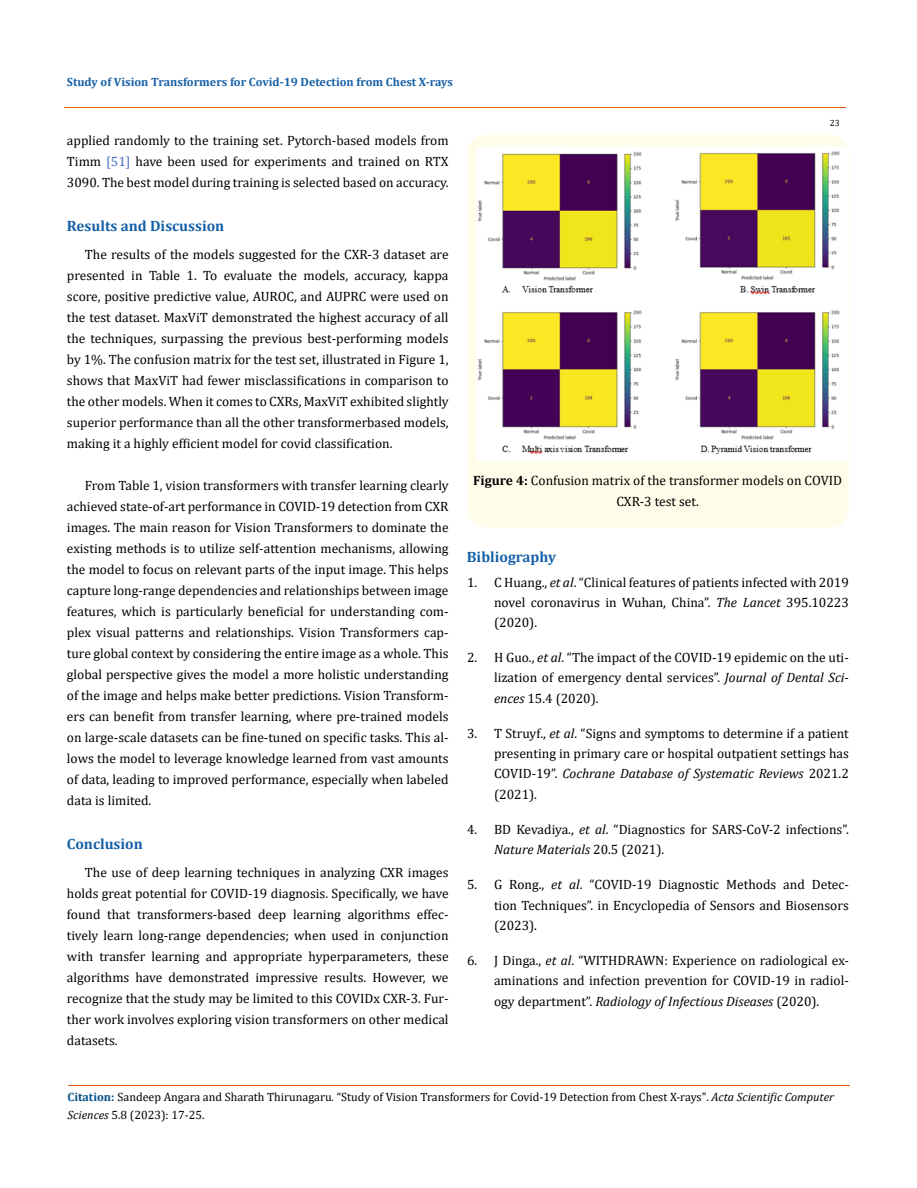
<style>
.page{position:relative;width:917px;height:1188px;background:#fff}
.page>*{position:absolute;margin:0;border:0;box-sizing:border-box;transform-origin:0 0}
.t1{font:700 15px "Cambria";color:#1560a6}
.t2{font:13.5px/21px "Cambria";color:#000;text-align:justify}
.t3{font:12px/18px "Cambria";color:#000}
.t4{font:700 12px "Cambria";color:#1560a6}
.t5{font:9px "Cambria";color:#000}
.s1{color:#4472c4}
.s2{font-weight:700}
.s3{font-style:italic}
.s4{font-weight:700;color:#035089}
</style>
<div class="page">
<div style="left:468px;top:136px;width:380px;height:391px;background:#fffde9;border-radius:18px"></div>
<div style="left:467px;top:135px;width:381px;height:392px;border:2px solid #fffde9;border-radius:18px"></div>
<img style="left:476px;top:148px;width:371px;height:312px">
<hr style="left:64px;top:108px;width:781px;height:1px;background:#e05d1a">
<hr style="left:68px;top:1085px;width:781px;height:1px;background:#e05d1a">
<p class="t4" style="left:67px;top:73px;width:387px">Study of Vision Transformers for Covid-19 Detection from Chest X-rays</p>
<p class="t2" style="left:67px;top:130px;width:383px">applied randomly to the training set. Pytorch-based models from Timm <span class="s1">[51]</span> have been used for experiments and trained on RTX 3090. The best model during training is selected based on accuracy.</p>
<p class="t1" style="left:67px;top:215px;width:159px">Results and Discussion</p>
<p class="t2" style="left:67px;top:244px;width:383px;text-indent:18px">The results of the models suggested for the CXR-3 dataset are presented in Table 1. To evaluate the models, accuracy, kappa score, positive predictive value, AUROC, and AUPRC were used on the test dataset. MaxViT demonstrated the highest accuracy of all the techniques, surpassing the previous best-performing models by 1%. The confusion matrix for the test set, illustrated in Figure 1, shows that MaxViT had fewer misclassifications in comparison to the other models. When it comes to CXRs, MaxViT exhibited slightly superior performance than all the other transformerbased models, making it a highly efficient model for covid classification.</p>
<p class="t2" style="left:67px;top:475px;width:383px;text-indent:18px">From Table 1, vision transformers with transfer learning clearly achieved state-of-art performance in COVID-19 detection from CXR images. The main reason for Vision Transformers to dominate the existing methods is to utilize self-attention mechanisms, allowing the model to focus on relevant parts of the input image. This helps capture long-range dependencies and relationships between image features, which is particularly beneficial for understanding com&shy;plex visual patterns and relationships. Vision Transformers cap&shy;ture global context by considering the entire image as a whole. This global perspective gives the model a more holistic understanding of the image and helps make better predictions. Vision Transform&shy;ers can benefit from transfer learning, where pre-trained models on large-scale datasets can be fine-tuned on specific tasks. This al&shy;lows the model to leverage knowledge learned from vast amounts of data, leading to improved performance, especially when labeled data is limited.</p>
<p class="t1" style="left:67px;top:833px;width:77px">Conclusion</p>
<p class="t2" style="left:67px;top:862px;width:383px;text-indent:18px">The use of deep learning techniques in analyzing CXR images holds great potential for COVID-19 diagnosis. Specifically, we have found that transformers-based deep learning algorithms effec&shy;tively learn long-range dependencies; when used in conjunction with transfer learning and appropriate hyperparameters, these algorithms have demonstrated impressive results. However, we recognize that the study may be limited to this COVIDx CXR-3. Fur&shy;ther work involves exploring vision transformers on other medical datasets.</p>
<p class="t5" style="left:829px;top:118px;width:11px">23</p>
<p class="t2" style="left:473px;top:470px;width:370px;text-align:center"><span class="s2">Figure 4:</span> Confusion matrix of the transformer models on COVID<br>CXR-3 test set.</p>
<p class="t1" style="left:467px;top:546px;width:91px">Bibliography</p>
<p class="t2" style="left:494px;top:572px;width:356px;line-height:20.2px;text-indent:-27px">1. C Huang., <span class="s3">et al</span>. “Clinical features of patients infected with 2019 novel coronavirus in Wuhan, China”. <span class="s3">The Lancet</span> 395.10223 (2020).</p>
<p class="t2" style="left:494px;top:647px;width:356px;line-height:20.2px;text-indent:-27px">2. H Guo., <span class="s3">et al</span>. “The impact of the COVID-19 epidemic on the uti&shy;lization of emergency dental services”. <span class="s3">Journal of Dental Sci&shy;ences</span> 15.4 (2020).</p>
<p class="t2" style="left:494px;top:723px;width:356px;line-height:20.2px;text-indent:-27px">3. T Struyf., <span class="s3">et al</span>. “Signs and symptoms to determine if a patient presenting in primary care or hospital outpatient settings has COVID-19”. <span class="s3">Cochrane Database of Systematic Reviews</span> 2021.2 (2021).</p>
<p class="t2" style="left:494px;top:819px;width:356px;line-height:20.2px;text-indent:-27px">4. BD Kevadiya., <span class="s3">et al</span>. “Diagnostics for SARS-CoV-2 infections”.<br><span class="s3">Nature Materials</span> 20.5 (2021).</p>
<p class="t2" style="left:494px;top:875px;width:356px;line-height:20.2px;text-indent:-27px">5. G Rong., <span class="s3">et al</span>. “COVID-19 Diagnostic Methods and Detec&shy;tion Techniques”. in Encyclopedia of Sensors and Biosensors (2023).</p>
<p class="t2" style="left:494px;top:950px;width:356px;line-height:20.2px;text-indent:-27px">6. J Dinga., <span class="s3">et al</span>. “WITHDRAWN: Experience on radiological ex&shy;aminations and infection prevention for COVID-19 in radiol&shy;ogy department”. <span class="s3">Radiology of Infectious Diseases</span> (2020).</p>
<p class="t3" style="left:68px;top:1088px;width:768px"><span class="s4">Citation:</span> Sandeep Angara and Sharath Thirunagaru<span class="s3">.</span> “Study of Vision Transformers for Covid-19 Detection from Chest X-rays". <span class="s3">Acta Scientific Computer<br>Sciences</span> 5.8 (2023): 17-25.</p>
</div>
